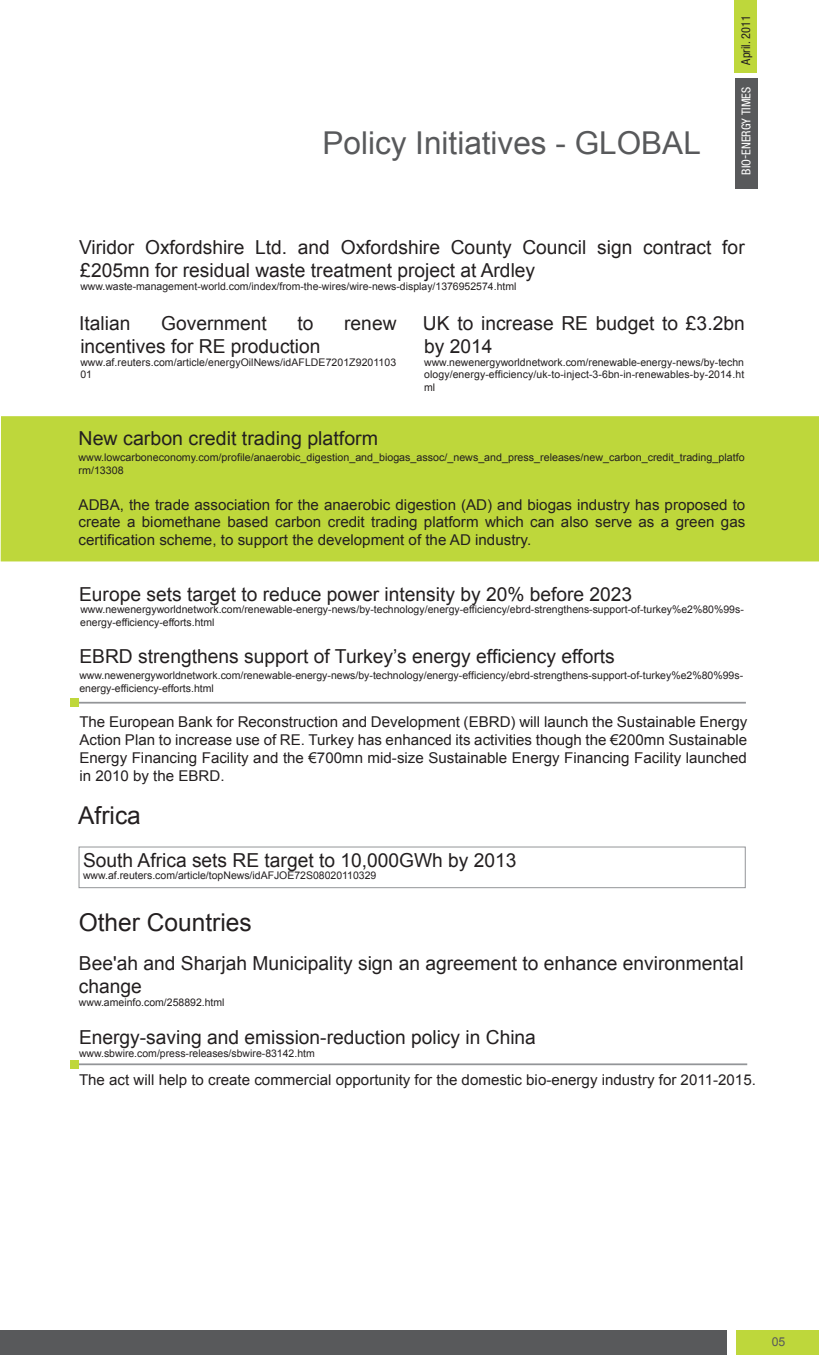
<style>
.page{position:relative;width:819px;height:1355px;background:#fff}
.page>*{position:absolute;margin:0;border:0;box-sizing:border-box;transform-origin:0 0}
.t1{font:31.5px "Arial";color:#58595b}
.t2{font:24.5px "Arial";color:#231f20}
.t3{font:19.25px/23.1px "Arial";color:#231f20}
.t4{font:14.88px/17.8px "Arial";color:#231f20;text-align:justify}
.t5{font:condensed 12.25px "Helvetica Neue";color:#fff}
.t6{font:condensed 12.25px "Helvetica Neue";color:#231f20}
.t7{font:12.25px "Arial";color:#58595b}
.t8{font:10.5px/12.6px "Arial";color:#231f20}
</style>
<div class="page">
<div style="left:736px;top:1330px;width:82px;height:24px;background:#bed73b"></div>
<div style="left:0;top:1330px;width:726px;height:24px;background:#58595b"></div>
<div style="left:735px;top:78px;width:22px;height:110px;background:#58595b"></div>
<div style="left:734px;top:0;width:23px;height:72px;background:#bed73b"></div>
<div style="left:1px;top:416px;width:818px;height:145px;background:#bed73b"></div>
<hr style="left:79px;top:701px;width:666px;height:2px;background:#939598">
<div style="left:71px;top:698px;width:8px;height:9px;background:#bfd73b"></div>
<hr style="left:77px;top:1063px;width:670px;height:2px;background:#939598">
<div style="left:70px;top:1059px;width:9px;height:9px;background:#bfd73b"></div>
<div style="left:79px;top:846px;width:666px;height:41px;border:1px solid #939598"></div>
<h1 class="t1" style="left:322px;top:122px;width:380px">Policy Initiatives - GLOBAL</h1>
<p class="t6" style="left:738px;top:65px;width:51px;rotate:-90deg">April. 2011</p>
<p class="t5" style="left:738px;top:175px;width:89px;rotate:-90deg">BIO-ENERGY TIMES</p>
<h3 class="t3" style="left:79px;top:236px;width:667px">Viridor Oxfordshire Ltd. and Oxfordshire County Council sign contract for £205mn for residual waste treatment project at Ardley</h3>
<p class="t8" style="left:80px;top:280px;width:437px">www.waste-management-world.com/index/from-the-wires/wire-news-display/1376952574.html</p>
<h3 class="t3" style="left:79px;top:312px;width:53px">Italian</h3>
<h3 class="t3" style="left:161px;top:312px;width:107px">Government</h3>
<h3 class="t3" style="left:297px;top:312px;width:18px">to</h3>
<h3 class="t3" style="left:344px;top:312px;width:54px">renew</h3>
<h3 class="t3" style="left:80px;top:335px;width:242px">incentives for RE production</h3>
<p class="t8" style="left:80px;top:355px;width:317px">www.af.reuters.com/article/energyOilNews/idAFLDE7201Z9201103<br>01</p>
<h3 class="t3" style="left:423px;top:312px;width:323px">UK to increase RE budget to £3.2bn by 2014</h3>
<p class="t8" style="left:424px;top:355px;width:321px;text-align:justify">www.newenergyworldnetwork.com/renewable-energy-news/by-techn ology/energy-efficiency/uk-to-inject-3-6bn-in-renewables-by-2014.ht ml</p>
<h3 class="t3" style="left:79px;top:427px;width:301px">New carbon credit trading platform</h3>
<p class="t8" style="left:79px;top:451px;width:667px">www.lowcarboneconomy.com/profile/anaerobic_digestion_and_biogas_assoc/_news_and_press_releases/new_carbon_credit_trading_platfo rm/13308</p>
<p class="t4" style="left:79px;top:495px;width:668px">ADBA, the trade association for the anaerobic digestion (AD) and biogas industry has proposed to create a biomethane based carbon credit trading platform which can also serve as a green gas certification scheme, to support the development of the AD industry.</p>
<h3 class="t3" style="left:79px;top:582px;width:554px">Europe sets target to reduce power intensity by 20% before 2023</h3>
<p class="t8" style="left:80px;top:603px;width:665px">www.newenergyworldnetwork.com/renewable-energy-news/by-technology/energy-efficiency/ebrd-strengthens-support-of-turkey%e2%80%99s&shy;energy-efficiency-efforts.html</p>
<h3 class="t3" style="left:79px;top:645px;width:537px">EBRD strengthens support of Turkey’s energy efficiency efforts</h3>
<p class="t8" style="left:79px;top:669px;width:665px">www.newenergyworldnetwork.com/renewable-energy-news/by-technology/energy-efficiency/ebrd-strengthens-support-of-turkey%e2%80%99s&shy;energy-efficiency-efforts.html</p>
<p class="t4" style="left:79px;top:713px;width:669px">The European Bank for Reconstruction and Development (EBRD) will launch the Sustainable Energy Action Plan to increase use of RE. Turkey has enhanced its activities though the €200mn Sustainable Energy Financing Facility and the €700mn mid-size Sustainable Energy Financing Facility launched in 2010 by the EBRD.</p>
<h2 class="t2" style="left:78px;top:799px;width:64px">Africa</h2>
<h3 class="t3" style="left:83px;top:848px;width:435px">South Africa sets RE target to 10,000GWh by 2013</h3>
<p class="t8" style="left:83px;top:869px;width:295px">www.af.reuters.com/article/topNews/idAFJOE72S08020110329</p>
<h2 class="t2" style="left:79px;top:905px;width:174px">Other Countries</h2>
<h3 class="t3" style="left:79px;top:951px;width:666px">Bee'ah and Sharjah Municipality sign an agreement to enhance environmental change</h3>
<p class="t8" style="left:79px;top:995px;width:147px">www.ameinfo.com/258892.html</p>
<h3 class="t3" style="left:79px;top:1026px;width:458px">Energy-saving and emission-reduction policy in China</h3>
<p class="t8" style="left:79px;top:1046px;width:237px">www.sbwire.com/press-releases/sbwire-83142.htm</p>
<h3 class="t4" style="left:79px;top:1071px;width:678px">The act will help to create commercial opportunity for the domestic bio-energy industry for 2011-2015.</h3>
<p class="t7" style="left:771px;top:1333px;width:15px">05</p>
</div>
